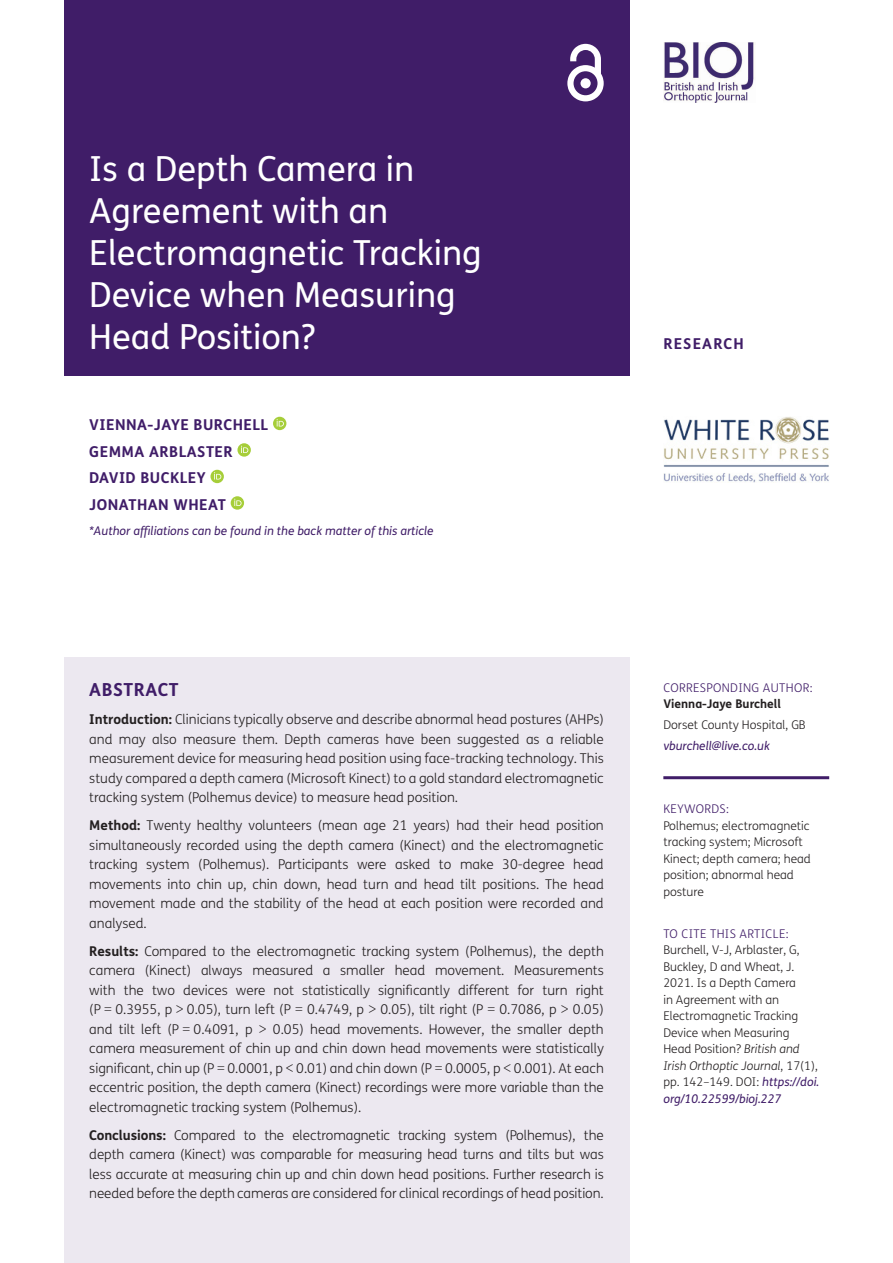
<style>
.page{position:relative;width:893px;height:1263px;background:#fff}
.page>*{position:absolute;margin:0;border:0;box-sizing:border-box;transform-origin:0 0}
.Article_Title{font:34.5px/42px "FS Me";color:#fff}
.Abstract_Heading{font:700 18px "FS Me";letter-spacing:.03em;color:#401d68}
.Cover_Authors{font:700 15px "FS Me";letter-spacing:.03em;color:#401d68}
.Cover_Authors-2{font:700 15px "FS Me";letter-spacing:.075em;color:#401d68}
.Abstract_Copy{font:300 13.5px/19.5px "FS Me";color:#231f20;text-align:justify}
.t1{font:300 12px/16.5px "FS Me";color:#231f20}
.t2{font:italic 12px "FS Me";color:#401d68}
.t3{font:300 12px "FS Me";letter-spacing:.03em;color:#401d68}
.t4{font:700 12px "FS Me";color:#231f20}
.s1{font-weight:700}
.s2{font-style:italic}
.s3{font-weight:400;font-style:italic;color:#401d68}
</style>
<div class="page">
<div style="left:64px;top:0;width:565px;height:376px;background:#401d68"></div>
<svg style="left:567px;top:44px;width:37px;height:57px"></svg>
<img style="left:663px;top:43px;width:91px;height:60px">
<img style="left:663px;top:417px;width:166px;height:66px">
<div style="left:64px;top:657px;width:565px;height:606px;background:#ece8f0"></div>
<hr style="left:663px;top:776px;width:166px;height:3px;background:#401d68">
<svg style="left:273px;top:417px;width:13px;height:13px"></svg>
<svg style="left:277px;top:419px;width:7px;height:7px"></svg>
<svg style="left:237px;top:443px;width:14px;height:14px"></svg>
<svg style="left:241px;top:446px;width:7px;height:7px"></svg>
<svg style="left:210px;top:470px;width:14px;height:13px"></svg>
<svg style="left:214px;top:472px;width:7px;height:7px"></svg>
<div style="left:231px;top:496px;width:13px;height:14px;background:#a6ce39;border-radius:50%"></div>
<svg style="left:234px;top:499px;width:8px;height:7px"></svg>
<p class="Article_Title" style="left:89px;top:148px;width:394px">Is a Depth Camera in<br>Agreement with an<br>Electromagnetic Tracking<br>Device when Measuring<br>Head Position?</p>
<p class="Cover_Authors" style="left:89px;top:415px;width:181px">VIENNA-JAYE BURCHELL</p>
<p class="Cover_Authors" style="left:89px;top:442px;width:145px">GEMMA ARBLASTER</p>
<p class="Cover_Authors" style="left:89px;top:468px;width:118px">DAVID BUCKLEY</p>
<p class="Cover_Authors" style="left:89px;top:495px;width:138px">JONATHAN WHEAT</p>
<p class="t2" style="left:89px;top:523px;width:346px">*Author affiliations can be found in the back matter of this article</p>
<h1 class="Abstract_Heading" style="left:89px;top:678px;width:91px">ABSTRACT</h1>
<p class="Abstract_Copy" style="left:89px;top:710px;width:516px"><span class="s1">Introduction:</span> Clinicians typically observe and describe abnormal head postures (AHPs) and may also measure them. Depth cameras have been suggested as a reliable measurement device for measuring head position using face-tracking technology. This study compared a depth camera (Microsoft Kinect) to a gold standard electromagnetic tracking system (Polhemus device) to measure head position.</p>
<p class="Abstract_Copy" style="left:89px;top:816px;width:516px"><span class="s1">Method:</span> Twenty healthy volunteers (mean age 21 years) had their head position simultaneously recorded using the depth camera (Kinect) and the electromagnetic tracking system (Polhemus). Participants were asked to make 30-degree head movements into chin up, chin down, head turn and head tilt positions. The head movement made and the stability of the head at each position were recorded and analysed.</p>
<p class="Abstract_Copy" style="left:89px;top:941px;width:516px"><span class="s1">Results:</span> Compared to the electromagnetic tracking system (Polhemus), the depth camera (Kinect) always measured a smaller head movement. Measurements with the two devices were not statistically significantly different for turn right (P = 0.3955, p &gt; 0.05), turn left (P = 0.4749, p &gt; 0.05), tilt right (P = 0.7086, p &gt; 0.05) and tilt left (P = 0.4091, p &gt; 0.05) head movements. However, the smaller depth camera measurement of chin up and chin down head movements were statistically significant, chin up (P = 0.0001, p &lt; 0.01) and chin down (P = 0.0005, p &lt; 0.001). At each eccentric position, the depth camera (Kinect) recordings were more variable than the electromagnetic tracking system (Polhemus).</p>
<p class="Abstract_Copy" style="left:89px;top:1125px;width:516px"><span class="s1">Conclusions:</span> Compared to the electromagnetic tracking system (Polhemus), the depth camera (Kinect) was comparable for measuring head turns and tilts but was less accurate at measuring chin up and chin down head positions. Further research is needed before the depth cameras are considered for clinical recordings of head position.</p>
<p class="Cover_Authors-2" style="left:663px;top:334px;width:82px">RESEARCH</p>
<p class="t3" style="left:663px;top:681px;width:151px">CORRESPONDING AUTHOR:</p>
<p class="t4" style="left:663px;top:697px;width:119px">Vienna-Jaye Burchell</p>
<p class="t1" style="left:663px;top:717px;width:144px">Dorset County Hospital, GB</p>
<p class="t2" style="left:663px;top:739px;width:108px">vburchell@live.co.uk</p>
<p class="t3" style="left:663px;top:802px;width:67px">KEYWORDS:</p>
<p class="t1" style="left:663px;top:818px;width:149px">Polhemus; electromagnetic tracking system; Microsoft<br>Kinect; depth camera; head position; abnormal head posture</p>
<p class="t3" style="left:663px;top:927px;width:127px">TO CITE THIS ARTICLE:</p>
<p class="t1" style="left:663px;top:942px;width:158px">Burchell, V-J, Arblaster, G,<br>Buckley, D and Wheat, J.<br>2021. Is a Depth Camera<br>in Agreement with an<br>Electromagnetic Tracking<br>Device when Measuring<br>Head Position? <span class="s2">British and<br>Irish Orthoptic Journal</span>, 17(1), pp. 142–149. DOI: <span class="s3">https://doi. org/10.22599/bioj.227</span></p>
</div>
